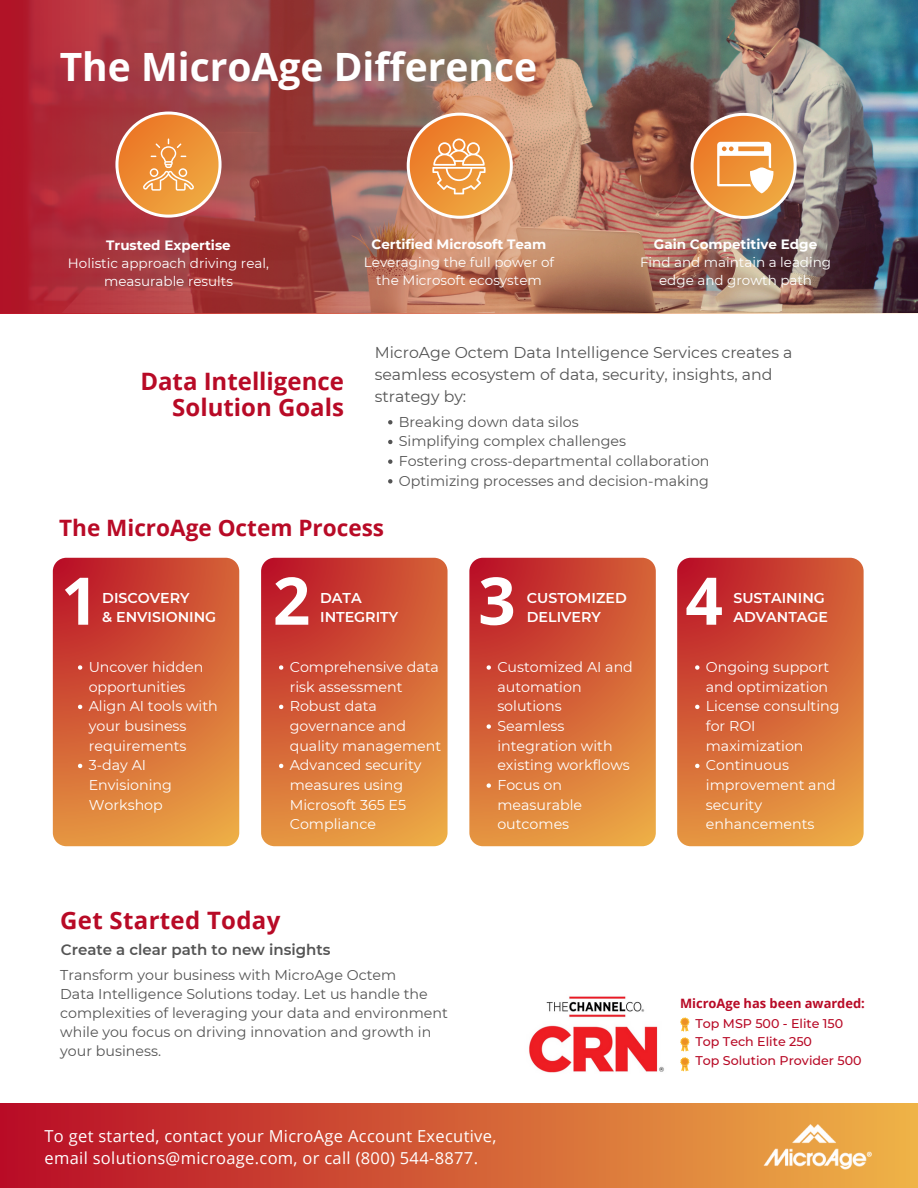
<style>
.page{position:relative;width:918px;height:1188px;background:#fff}
.page>*{position:absolute;margin:0;border:0;box-sizing:border-box;transform-origin:0 0}
.t1{font:700 65.7px "Open Sans";color:#fff}
.t2{font:700 39px "Open Sans";color:#fff}
.t3{font:700 24px/25.8px "Open Sans";color:#b80a26;text-align:right}
.t4{font:700 22.5px "Open Sans";color:#b80a26}
.t5{font:16.5px/22.5px "Open Sans";letter-spacing:.02em;color:#fff}
.t6{font:15.75px/21.9px "Montserrat";color:#545454}
.t7{font:600 15px "Montserrat";color:#545454}
.t8{font:14.25px/19.6px "Montserrat";color:#fff}
.t9{font:14.25px/19px "Montserrat";color:#545454}
.t10{font:600 14.25px/19px "Montserrat";color:#fff}
.t11{font:13.5px/18px "Montserrat";color:#fff;text-align:center}
.t12{font:700 13.5px "Montserrat";color:#fff}
.t13{font:700 12.9px "Open Sans";color:#b80a26}
.t14{font:500 12.6px "Montserrat";color:#b80a26}
</style>
<div class="page">
<svg style="left:680px;top:1017px;width:10px;height:55px"></svg>
<div style="left:0;top:1103px;width:918px;height:85px;background:linear-gradient(to right,#b80b26,#efb447)"></div>
<svg style="left:388px;top:420px;width:4px;height:4px"></svg>
<svg style="left:388px;top:440px;width:4px;height:4px"></svg>
<svg style="left:388px;top:459px;width:4px;height:5px"></svg>
<svg style="left:388px;top:479px;width:4px;height:5px"></svg>
<svg style="left:261px;top:558px;width:187px;height:288px;background:#d56538"></svg>
<svg style="left:53px;top:558px;width:186px;height:288px;background:#d56437"></svg>
<svg style="left:469px;top:558px;width:187px;height:288px;background:#d56538"></svg>
<svg style="left:677px;top:558px;width:187px;height:288px;background:#d56538"></svg>
<svg style="left:78px;top:665px;width:4px;height:5px"></svg>
<svg style="left:78px;top:705px;width:4px;height:4px"></svg>
<svg style="left:78px;top:764px;width:4px;height:4px"></svg>
<svg style="left:279px;top:665px;width:4px;height:5px"></svg>
<svg style="left:279px;top:705px;width:4px;height:4px"></svg>
<svg style="left:279px;top:764px;width:4px;height:4px"></svg>
<svg style="left:487px;top:665px;width:4px;height:5px"></svg>
<svg style="left:487px;top:724px;width:4px;height:5px"></svg>
<svg style="left:487px;top:783px;width:4px;height:5px"></svg>
<svg style="left:695px;top:665px;width:4px;height:5px"></svg>
<svg style="left:695px;top:705px;width:4px;height:4px"></svg>
<svg style="left:695px;top:764px;width:4px;height:4px"></svg>
<img style="left:0;top:0;width:918px;height:313px">
<svg style="left:693px;top:113px;width:101px;height:103px"></svg>
<img style="left:529px;top:996px;width:135px;height:77px">
<div style="left:0;top:1107px;width:918px;height:81px;background:linear-gradient(to right,#b80b26,#efb447)"></div>
<img style="left:763px;top:1123px;width:111px;height:53px">
<svg style="left:118px;top:112px;width:101px;height:103px;background:#e38f4e"></svg>
<svg style="left:409px;top:113px;width:101px;height:103px;background:#e79e5a"></svg>
<p class="t2" style="left:60px;top:40px;width:479px">The MicroAge Difference</p>
<h1 class="t12" style="left:106px;top:234px;width:126px">Trusted Expertise</h1>
<p class="t11" style="left:67px;top:251px;width:202px">Holistic approach driving real, measurable results</p>
<h5 class="t12" style="left:106px;top:237px;width:126px">Trusted Expertise</h5>
<p class="t11" style="left:68px;top:254px;width:203px">Holistic approach driving real, measurable results</p>
<p class="t12" style="left:371px;top:233px;width:176px">Certified Microsoft Team</p>
<p class="t11" style="left:363px;top:250px;width:192px">Leveraging the full power of the Microsoft ecosystem</p>
<p class="t12" style="left:371px;top:236px;width:177px">Certified Microsoft Team</p>
<h5 class="t11" style="left:364px;top:253px;width:192px">Leveraging the full power of the Microsoft ecosystem</h5>
<p class="t12" style="left:653px;top:233px;width:165px">Gain Competitive Edge</p>
<p class="t11" style="left:639px;top:250px;width:192px">Find and maintain a leading edge and growth path</p>
<p class="t12" style="left:654px;top:236px;width:165px">Gain Competitive Edge</p>
<p class="t11" style="left:640px;top:253px;width:193px">Find and maintain a leading edge and growth path</p>
<p class="t3" style="left:140px;top:368px;width:205px">Data Intelligence<br>Solution Goals</p>
<p class="t6" style="left:375px;top:341px;width:419px">MicroAge Octem Data Intelligence Services creates a seamless ecosystem of data, security, insights, and strategy by:</p>
<p class="t9" style="left:399px;top:412px;width:181px">Breaking down data silos</p>
<p class="t9" style="left:399px;top:432px;width:229px">Simplifying complex challenges</p>
<p class="t9" style="left:399px;top:451px;width:312px">Fostering cross-departmental collaboration</p>
<p class="t9" style="left:399px;top:471px;width:312px">Optimizing processes and decision-making</p>
<p class="t4" style="left:59px;top:512px;width:326px">The MicroAge Octem Process</p>
<p class="t1" style="left:61px;top:555px;width:39px">1</p>
<p class="t1" style="left:273px;top:555px;width:39px">2</p>
<p class="t1" style="left:478px;top:555px;width:39px">3</p>
<p class="t1" style="left:685px;top:555px;width:39px">4</p>
<p class="t10" style="left:102px;top:588px;width:116px">DISCOVERY<br>&amp; ENVISIONING</p>
<p class="t10" style="left:320px;top:588px;width:80px">DATA<br>INTEGRITY</p>
<p class="t10" style="left:527px;top:588px;width:101px">CUSTOMIZED<br>DELIVERY</p>
<p class="t10" style="left:733px;top:588px;width:93px">SUSTAINING</p>
<p class="t10" style="left:733px;top:607px;width:96px">ADVANTAGE</p>
<p class="t8" style="left:89px;top:657px;width:116px">Uncover hidden opportunities</p>
<h2 class="t8" style="left:89px;top:696px;width:131px">Align AI tools with your business requirements</h2>
<h4 class="t8" style="left:89px;top:755px;width:85px">3-day AI<br>Envisioning<br>Workshop</h4>
<p class="t8" style="left:290px;top:657px;width:151px">Comprehensive data risk assessment</p>
<p class="t8" style="left:290px;top:696px;width:153px">Robust data governance and quality management</p>
<p class="t8" style="left:290px;top:755px;width:133px">Advanced security measures using<br>Microsoft 365 E5<br>Compliance</p>
<p class="t3" style="left:60px;top:907px;width:222px">Get Started Today</p>
<p class="t7" style="left:61px;top:940px;width:271px">Create a clear path to new insights</p>
<p class="t9" style="left:60px;top:965px;width:337px">Transform your business with MicroAge Octem</p>
<p class="t9" style="left:60px;top:984px;width:389px">Data Intelligence Solutions today. Let us handle the complexities of leveraging your data and environment while you focus on driving innovation and growth in your business.</p>
<p class="t8" style="left:497px;top:657px;width:137px">Customized AI and automation solutions</p>
<h2 class="t8" style="left:497px;top:716px;width:134px">Seamless integration with existing workflows</h2>
<p class="t8" style="left:497px;top:775px;width:86px">Focus on measurable outcomes</p>
<p class="t5" style="left:44px;top:1121px;width:453px">To get started, contact your MicroAge Account Executive,</p>
<p class="t5" style="left:44px;top:1143px;width:435px">email solutions@microage.com, or call (800) 544-8877.</p>
<p class="t5" style="left:45px;top:1124px;width:453px">To get started, contact your MicroAge Account Executive, email solutions@microage.com, or call (800) 544-8877.</p>
<h5 class="t8" style="left:706px;top:657px;width:125px">Ongoing support and optimization</h5>
<p class="t8" style="left:706px;top:696px;width:135px">License consulting for ROI maximization</p>
<p class="t8" style="left:706px;top:755px;width:132px">Continuous improvement and security enhancements</p>
<h1 class="t13" style="left:680px;top:994px;width:186px">MicroAge has been awarded:</h1>
<p class="t14" style="left:696px;top:1015px;width:149px">Top MSP 500 - Elite 150</p>
<p class="t14" style="left:696px;top:1034px;width:118px">Top Tech Elite 250</p>
<p class="t14" style="left:696px;top:1053px;width:168px">Top Solution Provider 500</p>
</div>
